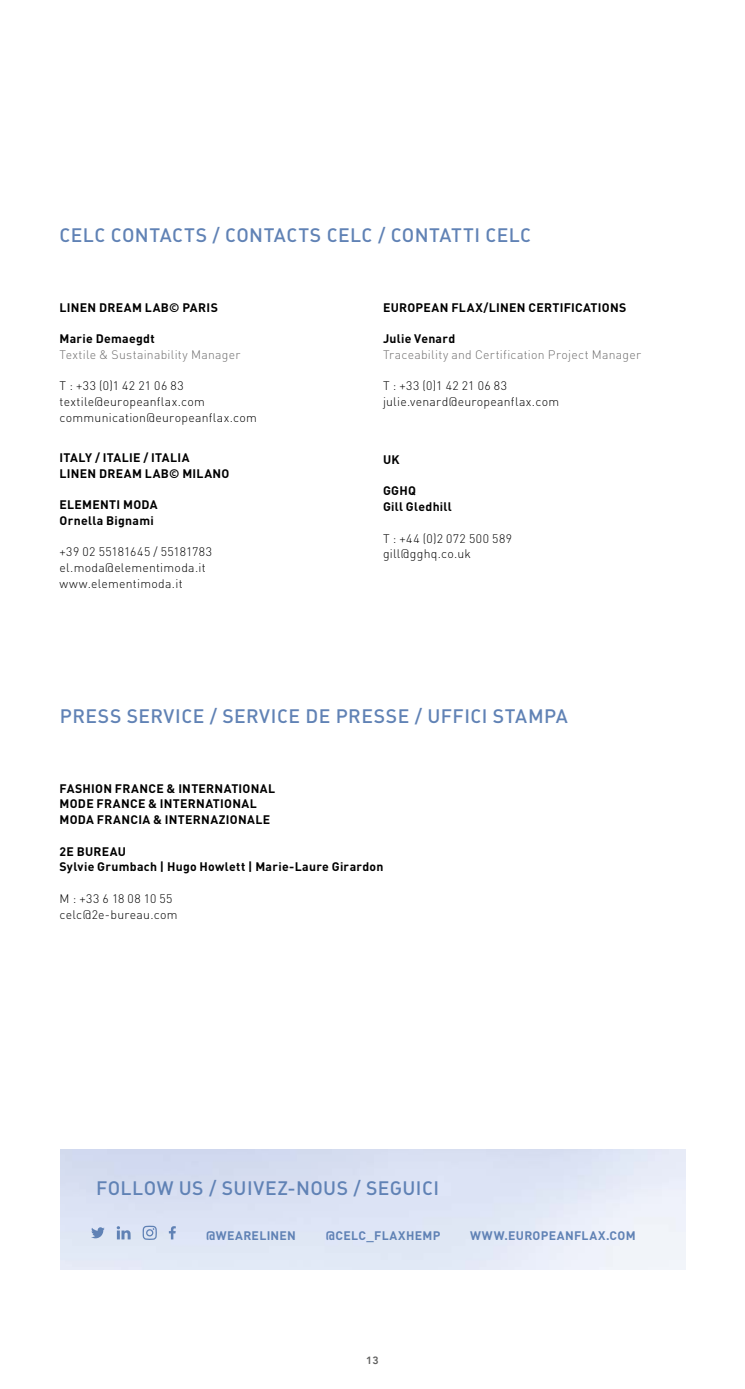
<style>
.page{position:relative;width:745px;height:1389px;background:#fff}
.page>*{position:absolute;margin:0;border:0;box-sizing:border-box;transform-origin:0 0}
.t1{font:19.25px "DIN Medium Alternate";letter-spacing:.02em;color:#6082b5}
.t2{font:700 12.25px/15.8px "DIN";letter-spacing:.025em;color:#000}
.t3{font:300 12.25px/15.8px "DIN";letter-spacing:.02em;color:#000}
.t4{font:300 12.25px "DIN";letter-spacing:.02em;color:#706f6f}
.t5{font:700 12.25px "DIN";letter-spacing:.025em;color:#6082b5}
.t6{font:800 10.5px "Avenir";color:#5f5f5e}
</style>
<div class="page">
<svg style="left:91px;top:1227px;width:14px;height:11px"></svg>
<svg style="left:142px;top:1226px;width:15px;height:14px"></svg>
<svg style="left:169px;top:1226px;width:7px;height:13px"></svg>
<svg style="left:117px;top:1226px;width:14px;height:14px"></svg>
<h1 class="t1" style="left:60px;top:223px;width:473px">CELC CONTACTS / CONTACTS CELC / CONTATTI CELC</h1>
<p class="t2" style="left:60px;top:299px;width:160px">LINEN DREAM LAB© PARIS</p>
<p class="t2" style="left:60px;top:330px;width:97px">Marie Demaegdt</p>
<p class="t4" style="left:60px;top:347px;width:182px">Textile &amp; Sustainability Manager</p>
<p class="t3" style="left:60px;top:378px;width:199px">T : +33 (0)1 42 21 06 83 textile@europeanflax.com communication@europeanflax.com</p>
<p class="t2" style="left:60px;top:449px;width:171px">ITALY / ITALIE / ITALIA<br>LINEN DREAM LAB© MILANO</p>
<p class="t2" style="left:60px;top:496px;width:99px">ELEMENTI MODA<br>Ornella Bignami</p>
<p class="t3" style="left:60px;top:544px;width:154px">+39 02 55181645 / 55181783 el.moda@elementimoda.it www.elementimoda.it</p>
<p class="t2" style="left:383px;top:299px;width:245px">EUROPEAN FLAX/LINEN CERTIFICATIONS</p>
<p class="t2" style="left:383px;top:330px;width:74px">Julie Venard</p>
<p class="t4" style="left:383px;top:347px;width:259px">Traceability and Certification Project Manager</p>
<p class="t3" style="left:383px;top:378px;width:177px">T : +33 (0)1 42 21 06 83 julie.venard@europeanflax.com</p>
<p class="t2" style="left:383px;top:451px;width:18px">UK</p>
<p class="t2" style="left:383px;top:483px;width:70px">GGHQ<br>Gill Gledhill</p>
<p class="t3" style="left:383px;top:530px;width:131px">T : +44 (0)2 072 500 589 gill@gghq.co.uk</p>
<h1 class="t1" style="left:60px;top:704px;width:509px">PRESS SERVICE / SERVICE DE PRESSE / UFFICI STAMPA</h1>
<p class="t2" style="left:60px;top:780px;width:217px">FASHION FRANCE &amp; INTERNATIONAL<br>MODE FRANCE &amp; INTERNATIONAL<br>MODA FRANCIA &amp; INTERNAZIONALE</p>
<p class="t2" style="left:60px;top:843px;width:325px">2E BUREAU<br>Sylvie Grumbach | Hugo Howlett | Marie-Laure Girardon</p>
<p class="t3" style="left:60px;top:890px;width:119px">M : +33 6 18 08 10 55 celc@2e-bureau.com</p>
<h1 class="t1" style="left:96px;top:1176px;width:344px">FOLLOW US / SUIVEZ-NOUS / SEGUICI</h1>
<p class="t5" style="left:206px;top:1228px;width:91px">@WEARELINEN</p>
<p class="t5" style="left:325px;top:1227px;width:116px">@CELC_FLAXHEMP</p>
<p class="t5" style="left:470px;top:1227px;width:167px">WWW.EUROPEANFLAX.COM</p>
<p class="t6" style="left:366px;top:1352px;width:14px">13</p>
</div>
